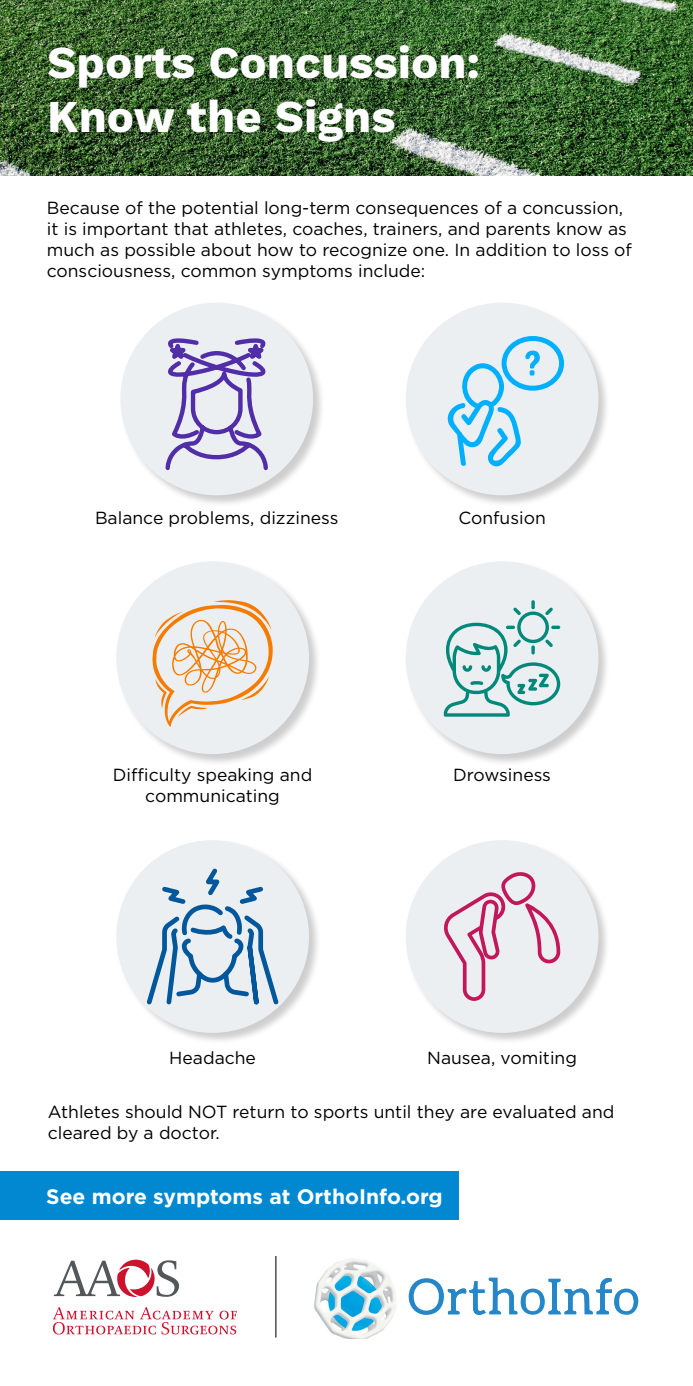
<style>
.page{position:relative;width:693px;height:1386px;background:#fff}
.page>*{position:absolute;margin:0;border:0;box-sizing:border-box;transform-origin:0 0}
.t1{font:700 45.5px/54.6px "Work Sans";color:#fff}
.t2{font:700 21px "Gotham";color:#fff}
.t3{font:17.5px/21px "Gotham";color:#000}
</style>
<div class="page">
<img style="left:0;top:0;width:693px;height:175px">
<svg style="left:54px;top:1259px;width:125px;height:38px"></svg>
<svg style="left:53px;top:1307px;width:184px;height:28px"></svg>
<svg style="left:409px;top:1277px;width:229px;height:38px"></svg>
<hr style="left:275px;top:1256px;width:2px;height:82px;background:#5f6062">
<img style="left:314px;top:1258px;width:83px;height:81px">
<div style="left:0;top:1171px;width:459px;height:48px;background:#0288d1"></div>
<div style="left:119px;top:302px;width:206px;height:205px;background:#000;opacity:.2"></div>
<div style="left:120px;top:303px;width:193px;height:192px;background:#eceff1;border-radius:50%"></div>
<div style="left:405px;top:302px;width:206px;height:205px;background:#000;opacity:.2"></div>
<div style="left:406px;top:303px;width:193px;height:192px;background:#eceff1;border-radius:50%"></div>
<div style="left:115px;top:561px;width:206px;height:205px;background:#000;opacity:.2"></div>
<div style="left:116px;top:561px;width:193px;height:193px;background:#eceff1;border-radius:50%"></div>
<div style="left:405px;top:561px;width:206px;height:205px;background:#000;opacity:.2"></div>
<div style="left:406px;top:561px;width:193px;height:193px;background:#eceff1;border-radius:50%"></div>
<div style="left:115px;top:839px;width:206px;height:206px;background:#000;opacity:.2"></div>
<div style="left:116px;top:840px;width:193px;height:193px;background:#eceff1;border-radius:50%"></div>
<div style="left:405px;top:839px;width:206px;height:206px;background:#000;opacity:.2"></div>
<div style="left:406px;top:840px;width:193px;height:193px;background:#eceff1;border-radius:50%"></div>
<svg style="left:143px;top:864px;width:139px;height:150px"></svg>
<svg style="left:152px;top:600px;width:121px;height:127px"></svg>
<svg style="left:444px;top:872px;width:116px;height:129px"></svg>
<svg style="left:444px;top:600px;width:116px;height:117px"></svg>
<svg style="left:159px;top:308px;width:116px;height:163px"></svg>
<svg style="left:447px;top:336px;width:117px;height:131px"></svg>
<h1 class="t1" style="left:47px;top:37px;width:435px">Sports Concussion:<br>Know the Signs</h1>
<p class="t3" style="left:47px;top:197px;width:587px">Because of the potential long-term consequences of a concussion, it is important that athletes, coaches, trainers, and parents know as much as possible about how to recognize one. In addition to loss of consciousness, common symptoms include:</p>
<p class="t3" style="left:95px;top:506px;width:245px">Balance problems, dizziness</p>
<p class="t3" style="left:458px;top:506px;width:89px">Confusion</p>
<p class="t3" style="left:113px;top:764px;width:201px;text-align:center">Difficulty speaking and communicating</p>
<p class="t3" style="left:453px;top:764px;width:99px">Drowsiness</p>
<p class="t3" style="left:169px;top:1047px;width:88px">Headache</p>
<p class="t3" style="left:427px;top:1047px;width:151px">Nausea, vomiting</p>
<p class="t3" style="left:48px;top:1101px;width:568px">Athletes should NOT return to sports until they are evaluated and cleared by a doctor.</p>
<p class="t2" style="left:46px;top:1182px;width:398px">See more symptoms at OrthoInfo.org</p>
</div>
